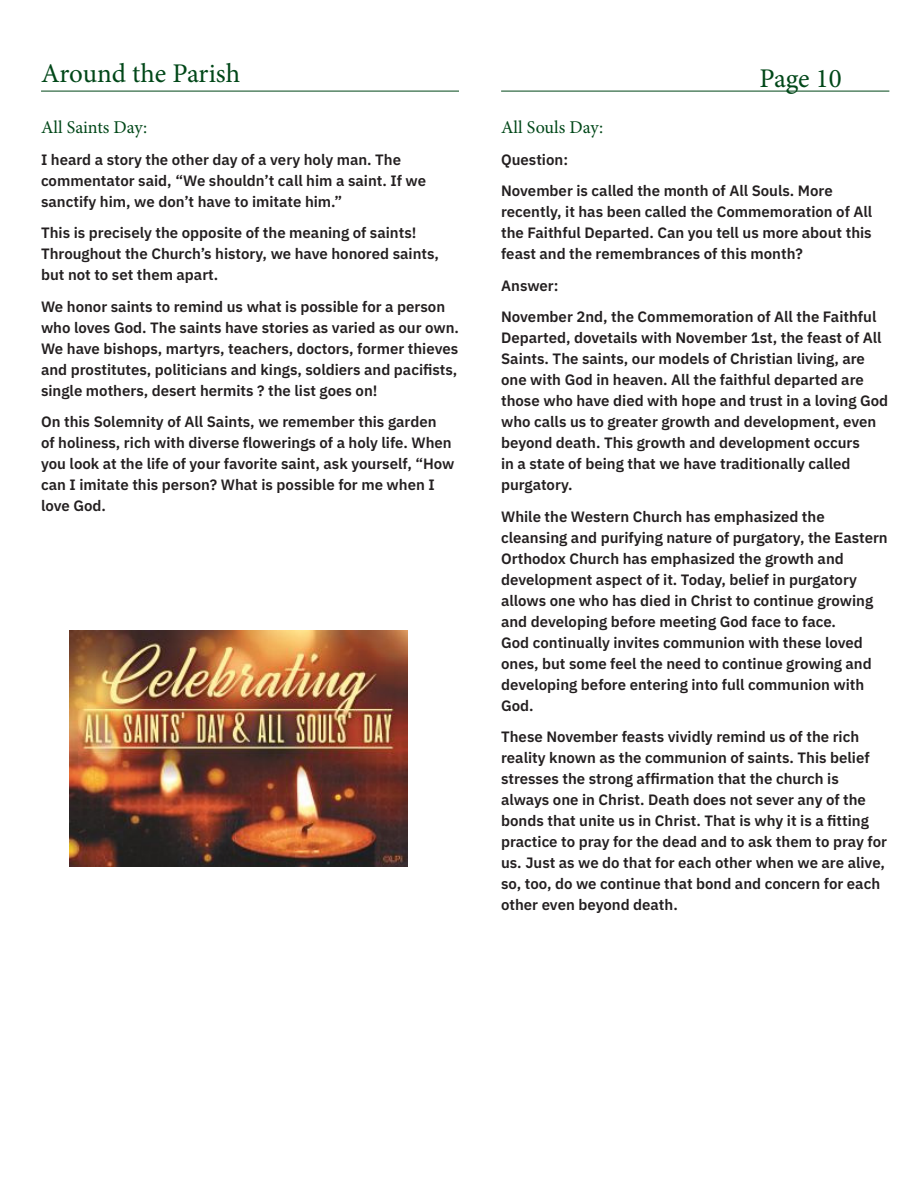
<style>
.page{position:relative;width:918px;height:1188px;background:#fff}
.page>*{position:absolute;margin:0;border:0;box-sizing:border-box;transform-origin:0 0}
.Page_Category{font:27px "Minion Pro";letter-spacing:-.005em;color:#004718}
.Page_Number{font:27px "Minion Pro";letter-spacing:-.005em;color:#004718}
.Header__Line_Above{font:18px "Minion Pro";color:#004718}
.Body_Copy{font:600 15px/21px "IBM Plex Sans";color:#231f20}
</style>
<div class="page">
<hr style="left:41px;top:91px;width:418px;height:1px;background:#004718">
<hr style="left:501px;top:91px;width:388px;height:1px;background:#004718">
<img style="left:70px;top:630px;width:337px;height:237px">
<p class="Page_Category" style="left:41px;top:56px;width:201px">Around the Parish</p>
<p class="Page_Number" style="left:759px;top:60px;width:84px">Page 10</p>
<p class="Header__Line_Above" style="left:41px;top:116px;width:108px">All Saints Day:</p>
<p class="Body_Copy" style="left:41px;top:148px;width:387px">I heard a story the other day of a very holy man. The commentator said, “We shouldn’t call him a saint. If we sanctify him, we don’t have to imitate him.”</p>
<p class="Body_Copy" style="left:41px;top:221px;width:399px">This is precisely the opposite of the meaning of saints!<br>Throughout the Church’s history, we have honored saints, but not to set them apart.</p>
<p class="Body_Copy" style="left:41px;top:295px;width:419px">We honor saints to remind us what is possible for a person who loves God. The saints have stories as varied as our own.<br>We have bishops, martyrs, teachers, doctors, former thieves and prostitutes, politicians and kings, soldiers and pacifists, single mothers, desert hermits ? the list goes on!</p>
<p class="Body_Copy" style="left:41px;top:410px;width:415px">On this Solemnity of All Saints, we remember this garden<br>of holiness, rich with diverse flowerings of a holy life. When you look at the life of your favorite saint, ask yourself, “How can I imitate this person? What is possible for me when I love God.</p>
<p class="Header__Line_Above" style="left:501px;top:116px;width:104px">All Souls Day:</p>
<p class="Body_Copy" style="left:501px;top:148px;width:69px">Question:</p>
<p class="Body_Copy" style="left:501px;top:179px;width:373px">November is called the month of All Souls. More recently, it has been called the Commemoration of All the Faithful Departed. Can you tell us more about this feast and the remembrances of this month?</p>
<p class="Body_Copy" style="left:501px;top:274px;width:59px">Answer:</p>
<p class="Body_Copy" style="left:501px;top:305px;width:389px">November 2nd, the Commemoration of All the Faithful Departed, dovetails with November 1st, the feast of All Saints. The saints, our models of Christian living, are one with God in heaven. All the faithful departed are those who have died with hope and trust in a loving God who calls us to greater growth and development, even beyond death. This growth and development occurs<br>in a state of being that we have traditionally called purgatory.</p>
<p class="Body_Copy" style="left:501px;top:505px;width:388px">While the Western Church has emphasized the cleansing and purifying nature of purgatory, the Eastern Orthodox Church has emphasized the growth and development aspect of it. Today, belief in purgatory allows one who has died in Christ to continue growing and developing before meeting God face to face.<br>God continually invites communion with these loved ones, but some feel the need to continue growing and developing before entering into full communion with God.</p>
<p class="Body_Copy" style="left:501px;top:725px;width:387px">These November feasts vividly remind us of the rich reality known as the communion of saints. This belief stresses the strong affirmation that the church is always one in Christ. Death does not sever any of the bonds that unite us in Christ. That is why it is a fitting practice to pray for the dead and to ask them to pray for us. Just as we do that for each other when we are alive, so, too, do we continue that bond and concern for each other even beyond death.</p>
</div>
